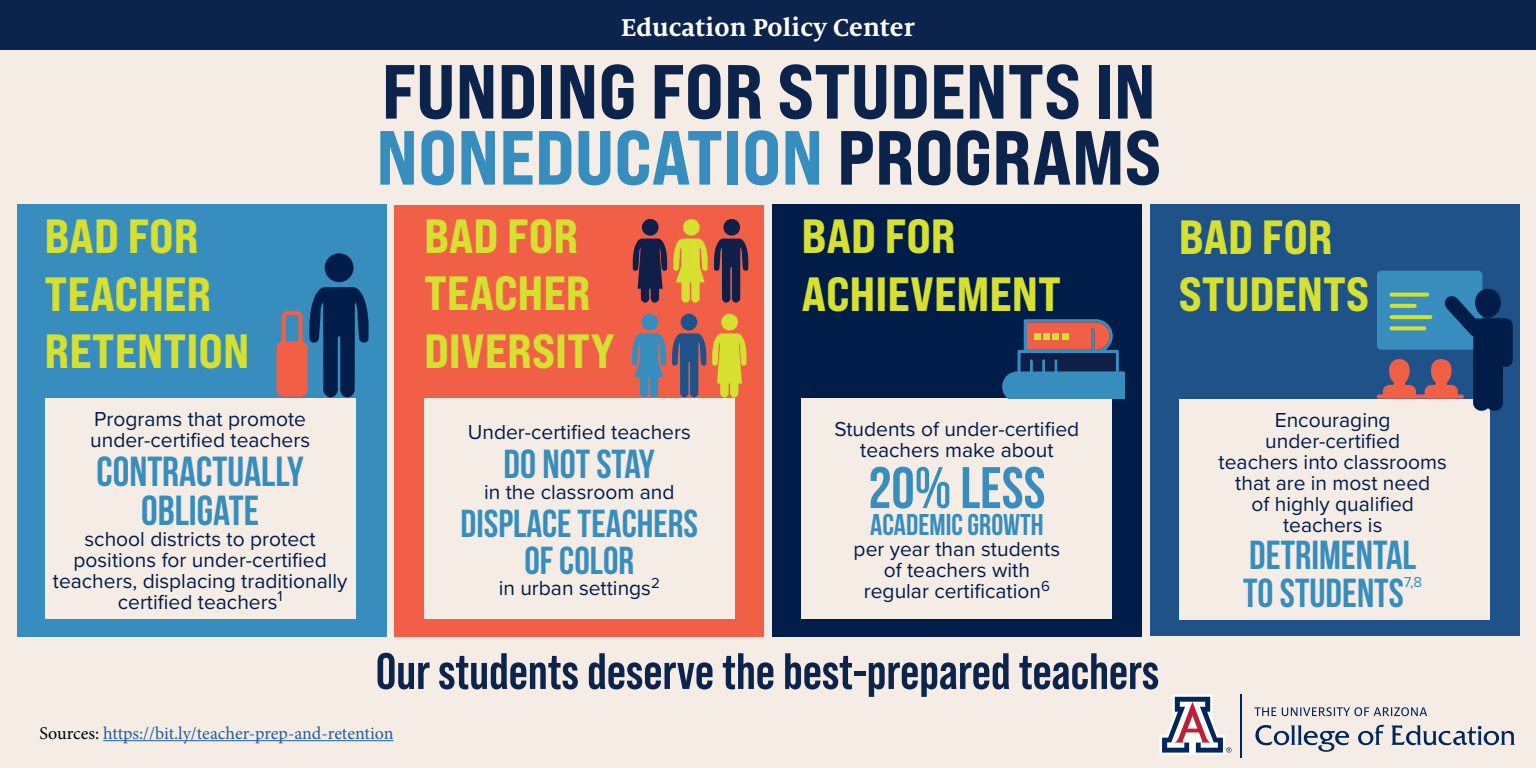
<style>
.page{position:relative;width:1536px;height:768px;background:#fff}
.page>*{position:absolute;margin:0;border:0;box-sizing:border-box;transform-origin:0 0}
.t1{font:76.5px/66px "Bebas Neue Pro Exp Eb";color:#0c234b}
.t2{font:700 58.5px "Bebas Neue";color:#378dbd}
.t3{font:700 51px "Bebas Neue Pro";color:#0c234b}
.t4{font:48px/57.6px "Bebas Neue Pro Exp Eb";color:#d6e031}
.t5{font:700 42px/39px "Bebas Neue";color:#378dbd;text-align:center}
.t6{font:700 40.5px/37.5px "Bebas Neue";color:#378dbd}
.t7{font:700 39px/37.5px "Bebas Neue";color:#378dbd;text-align:center}
.t8{font:700 30px "Bebas Neue";color:#378dbd}
.t9{font:700 27px "Milo Serif OT";color:#fff}
.t10{font:21px/21px "Proxima Nova";color:#001c48;text-align:center}
.t11{font:18px "Minion Pro";letter-spacing:-.005em;color:#215e9e}
.t12{font:15px "Proxima Nova";color:#378dbd}
.s1{color:#378dbd}
.s2{color:#000}
</style>
<div class="page">
<div style="left:0;top:32px;width:1536px;height:736px;background:#f5ede5"></div>
<div style="left:17px;top:205px;width:369px;height:432px;background:#378dbd"></div>
<svg style="left:1160px;top:694px;width:72px;height:61px"></svg>
<hr style="left:1240px;top:694px;width:1px;height:63px;background:#00275b">
<svg style="left:1255px;top:725px;width:260px;height:27px"></svg>
<svg style="left:1255px;top:707px;width:172px;height:9px"></svg>
<div style="left:0;top:0;width:1536px;height:49px;background:#0c234b"></div>
<hr style="left:103px;top:740px;width:291px;height:1px;background:#215e9e">
<div style="left:772px;top:205px;width:370px;height:432px;background:#001c48"></div>
<div style="left:1150px;top:205px;width:369px;height:431px;background:#1e5288"></div>
<div style="left:394px;top:205px;width:370px;height:431px;background:#f15f47"></div>
<div style="left:45px;top:398px;width:311px;height:221px;background:#f5ede5"></div>
<div style="left:325px;top:253px;width:29px;height:29px;background:#001c48;border-radius:50%"></div>
<svg style="left:309px;top:287px;width:60px;height:110px"></svg>
<div style="left:276px;top:341px;width:32px;height:56px;background:#f15f47;border-radius:7px"></div>
<div style="left:282px;top:311px;width:21px;height:45px;border:4px solid #f15f47;border-radius:4px"></div>
<div style="left:424px;top:398px;width:311px;height:221px;background:#f5ede5"></div>
<div style="left:802px;top:398px;width:310px;height:221px;background:#f5ede5"></div>
<div style="left:1179px;top:399px;width:311px;height:221px;background:#f5ede5"></div>
<svg style="left:1377px;top:270px;width:135px;height:140px"></svg>
<svg style="left:1002px;top:319px;width:123px;height:79px"></svg>
<div style="left:681px;top:314px;width:16px;height:16px;background:#1e5288;border-radius:50%"></div>
<svg style="left:672px;top:333px;width:34px;height:64px"></svg>
<div style="left:723px;top:219px;width:17px;height:17px;background:#101f47;border-radius:50%"></div>
<svg style="left:714px;top:239px;width:34px;height:64px"></svg>
<div style="left:642px;top:314px;width:16px;height:16px;background:#378dbd;border-radius:50%"></div>
<svg style="left:632px;top:333px;width:34px;height:64px"></svg>
<div style="left:721px;top:314px;width:17px;height:16px;background:#d6e031;border-radius:50%"></div>
<svg style="left:712px;top:333px;width:35px;height:64px"></svg>
<div style="left:683px;top:219px;width:17px;height:17px;background:#d6e031;border-radius:50%"></div>
<svg style="left:673px;top:239px;width:35px;height:64px"></svg>
<div style="left:642px;top:219px;width:17px;height:17px;background:#101f47;border-radius:50%"></div>
<svg style="left:633px;top:239px;width:34px;height:64px"></svg>
<p class="t9" style="left:621px;top:13px;width:295px">Education Policy Center</p>
<h1 class="t1" style="left:376px;top:57px;width:787px">FUNDING FOR STUDENTS IN<br><span class="s1">NONEDUCATION</span> PROGRAMS</h1>
<h3 class="t4" style="left:45px;top:206px;width:206px">BAD FOR<br>TEACHER<br>RETENTION</h3>
<h3 class="t4" style="left:424px;top:206px;width:192px">BAD FOR<br>TEACHER<br>DIVERSITY</h3>
<h3 class="t4" style="left:802px;top:206px;width:261px">BAD FOR<br>ACHIEVEMENT</h3>
<h3 class="t4" style="left:1179px;top:207px;width:192px">BAD FOR<br>STUDENTS</h3>
<p class="t10" style="left:90px;top:407px;width:221px;text-align:left">Programs that promote under-certified teachers</p>
<h3 class="t5" style="left:97px;top:451px;width:209px">CONTRACTUALLY<br>OBLIGATE</h3>
<p class="t10" style="left:53px;top:527px;width:296px">school districts to protect positions for under-certified teachers, displacing traditionally certified teachers<sup>1</sup></p>
<p class="t10" style="left:468px;top:421px;width:225px">Under-certified teachers</p>
<h3 class="t6" style="left:504px;top:445px;width:153px">DO NOT STAY</h3>
<p class="t10" style="left:484px;top:481px;width:192px">in the classroom and</p>
<h3 class="t7" style="left:461px;top:504px;width:239px">DISPLACE TEACHERS<br>OF COLOR</h3>
<p class="t10" style="left:499px;top:577px;width:163px">in urban settings<sup>2</sup></p>
<p class="t10" style="left:835px;top:418px;width:246px">Students of under-certified teachers make about</p>
<h2 class="t2" style="left:868px;top:456px;width:179px">20% LESS</h2>
<h3 class="t8" style="left:870px;top:508px;width:175px">ACADEMIC GROWTH</h3>
<p class="t10" style="left:854px;top:538px;width:208px">per year than students of teachers with regular certification<sup>6</sup></p>
<h3 class="t3" style="left:376px;top:642px;width:785px">Our students deserve the best-prepared teachers</h3>
<p class="t11" style="left:39px;top:721px;width:356px"><span class="s2">Sources:</span> https://bit.ly/teacher-prep-and-retention</p>
<p class="t10" style="left:1219px;top:408px;width:230px">Encouraging under-certified<br>teachers into classrooms that are in most need<br>of highly qualified teachers is</p>
<h3 class="t6" style="left:1243px;top:536px;width:175px">DETRIMENTAL<br>TO STUDENTS</h3>
<p class="t12" style="left:1404px;top:571px;width:20px">7,8</p>
</div>
